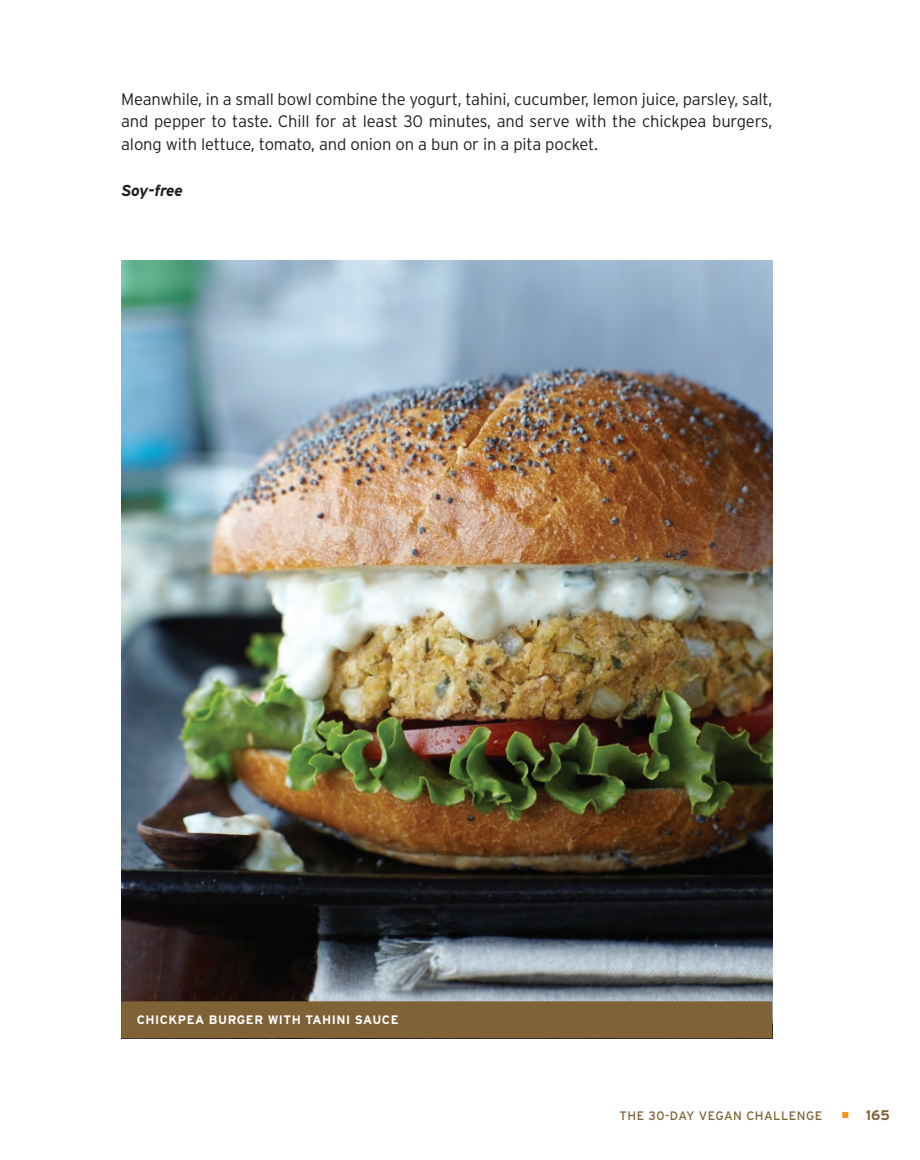
<style>
.page{position:relative;width:920px;height:1160px;background:#fff}
.page>*{position:absolute;margin:0;border:0;box-sizing:border-box;transform-origin:0 0}
.t1{font:300 16.62px/22.8px "Interstate";letter-spacing:-.01em;color:#231f20;text-align:justify}
.t2{font:italic 700 15.75px "Interstate";letter-spacing:-.02em;color:#231f20}
.t3{font:700 14px "Interstate";color:#806237}
.t4{font:700 12.25px "Interstate";letter-spacing:.04em;color:#fff}
.t5{font:12.25px "Interstate";letter-spacing:.04em;color:#806237}
.s1{color:#f7931d}
</style>
<div class="page">
<img style="left:121px;top:261px;width:651px;height:740px">
<div style="left:121px;top:1001px;width:651px;height:36px;background:#806237"></div>
<p class="t1" style="left:121px;top:89px;width:653px">Meanwhile, in a small bowl combine the yogurt, tahini, cucumber, lemon juice, parsley, salt, and pepper to taste. Chill for at least 30 minutes, and serve with the chickpea burgers, along with lettuce, tomato, and onion on a bun or in a pita pocket.</p>
<p class="t2" style="left:121px;top:184px;width:63px">Soy- free</p>
<p class="t4" style="left:137px;top:1014px;width:263px">CHICKPEA BURGER WITH TAHINI SAUCE</p>
<p class="t5" style="left:619px;top:1110px;width:204px">THE 30-DAY VEGAN CHALLENGE</p>
<p class="t3" style="left:842px;top:1109px;width:49px"><span class="s1">■</span> 165</p>
</div>
